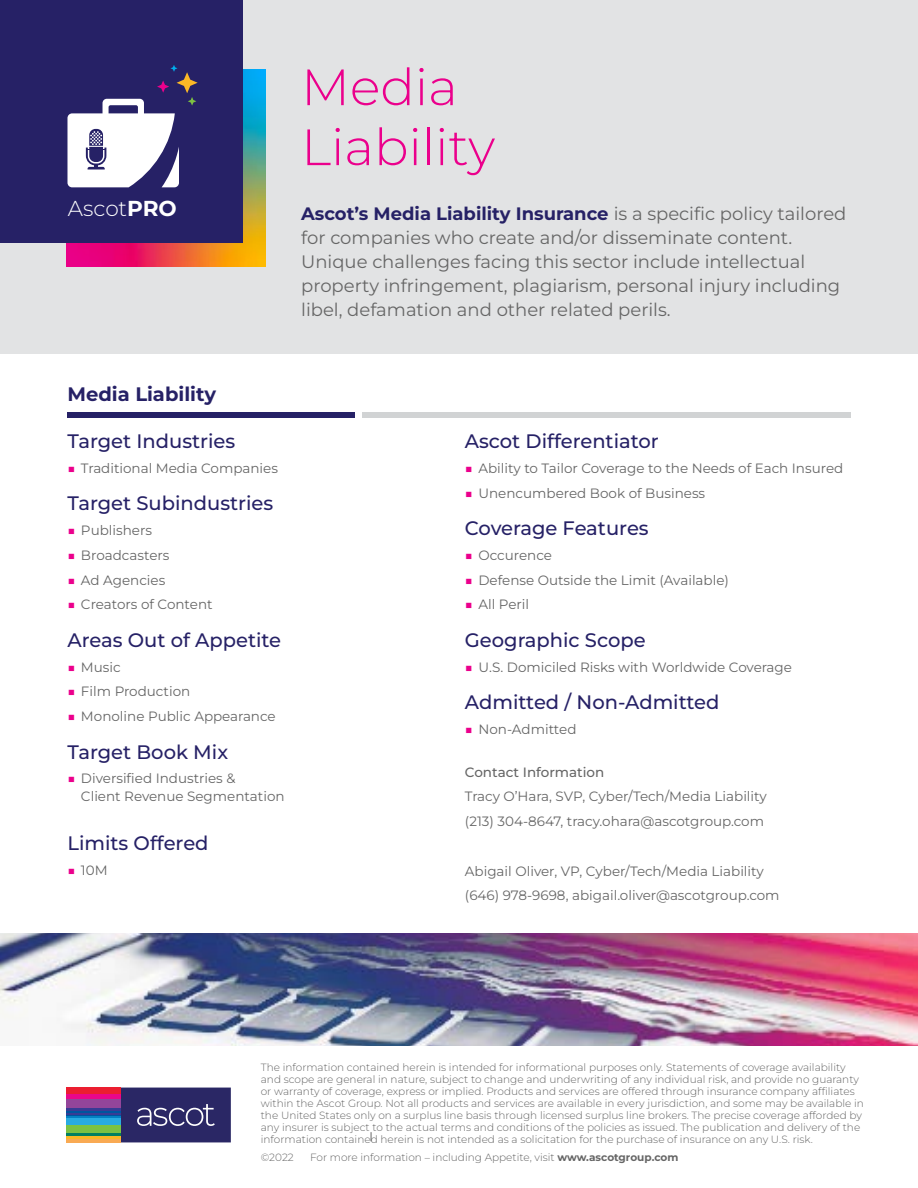
<style>
.page{position:relative;width:918px;height:1188px;background:#fff}
.page>*{position:absolute;margin:0;border:0;box-sizing:border-box;transform-origin:0 0}
.t1{font:300 51px/60px "Montserrat";color:#eb008c}
.t2{font:300 21.6px "Montserrat";color:#fff}
.t3{font:500 19.5px "Montserrat";color:#262166}
.t4{font:700 19.5px "Montserrat";color:#262166}
.t5{font:18px/24px "Montserrat";color:#666}
.t6{font:13.5px/24.8px "Montserrat";color:#666}
.t7{font:500 13.5px "Montserrat";color:#666}
.t8{font:300 10.5px/12px "Montserrat";color:#666}
.s1{font-weight:700}
.s2{font-weight:700;color:#262166}
.s3{color:#eb008c}
</style>
<div class="page">
<div style="left:0;top:0;width:918px;height:353px;background:#e2e3e4"></div>
<img style="left:66px;top:69px;width:200px;height:197px">
<div style="left:0;top:0;width:243px;height:243px;background:#262166"></div>
<svg style="left:66px;top:1088px;width:165px;height:54px;background:#504773"></svg>
<img style="left:0;top:933px;width:918px;height:112px">
<div style="left:68px;top:413px;width:287px;height:5px;background:#262166"></div>
<div style="left:362px;top:413px;width:488px;height:5px;background:#d1d3d4"></div>
<svg style="left:67px;top:65px;width:131px;height:122px"></svg>
<h2 class="t2" style="left:68px;top:194px;width:110px">Ascot<span class="s1">PRO</span></h2>
<h1 class="t1" style="left:301px;top:56px;width:195px">Media<br>Liability</h1>
<p class="t5" style="left:301px;top:201px;width:547px"><span class="s2">Ascot’s Media Liability Insurance</span> is a specific policy tailored for companies who create and/or disseminate content.<br>Unique challenges facing this sector include intellectual property infringement, plagiarism, personal injury including libel, defamation and other related perils.</p>
<h3 class="t4" style="left:68px;top:381px;width:150px">Media Liability</h3>
<h3 class="t3" style="left:68px;top:428px;width:169px">Target Industries</h3>
<p class="t6" style="left:67px;top:455px;width:212px"><span class="s3">■</span> Traditional Media Companies</p>
<h3 class="t3" style="left:68px;top:491px;width:207px">Target Subindustries</h3>
<p class="t6" style="left:67px;top:518px;width:86px"><span class="s3">■</span> Publishers</p>
<p class="t6" style="left:67px;top:542px;width:103px"><span class="s3">■</span> Broadcasters</p>
<p class="t6" style="left:67px;top:567px;width:99px"><span class="s3">■</span> Ad Agencies</p>
<p class="t6" style="left:67px;top:592px;width:147px"><span class="s3">■</span> Creators of Content</p>
<h3 class="t3" style="left:68px;top:627px;width:215px">Areas Out of Appetite</h3>
<p class="t6" style="left:67px;top:654px;width:55px"><span class="s3">■</span> Music</p>
<p class="t6" style="left:67px;top:679px;width:124px"><span class="s3">■</span> Film Production</p>
<p class="t6" style="left:67px;top:704px;width:210px"><span class="s3">■</span> Monoline Public Appearance</p>
<h3 class="t3" style="left:68px;top:739px;width:162px">Target Book Mix</h3>
<p class="t6" style="left:81px;top:769px;width:205px;line-height:18px;text-indent:-14px"><span class="s3">■</span> Diversified Industries &amp;<br>Client Revenue Segmentation</p>
<h3 class="t3" style="left:68px;top:830px;width:143px">Limits Offered</h3>
<p class="t6" style="left:67px;top:857px;width:42px"><span class="s3">■</span> 10M</p>
<h3 class="t3" style="left:465px;top:428px;width:195px">Ascot Differentiator</h3>
<p class="t6" style="left:465px;top:455px;width:380px"><span class="s3">■</span> Ability to Tailor Coverage to the Needs of Each Insured</p>
<p class="t6" style="left:465px;top:480px;width:242px"><span class="s3">■</span> Unencumbered Book of Business</p>
<h3 class="t3" style="left:465px;top:515px;width:185px">Coverage Features</h3>
<p class="t6" style="left:465px;top:542px;width:89px"><span class="s3">■</span> Occurence</p>
<p class="t6" style="left:465px;top:567px;width:266px"><span class="s3">■</span> Defense Outside the Limit (Available)</p>
<p class="t6" style="left:465px;top:592px;width:66px"><span class="s3">■</span> All Peril</p>
<h3 class="t3" style="left:465px;top:627px;width:182px">Geographic Scope</h3>
<p class="t6" style="left:465px;top:654px;width:329px"><span class="s3">■</span> U.S. Domiciled Risks with Worldwide Coverage</p>
<h3 class="t3" style="left:465px;top:689px;width:256px">Admitted / Non-Admitted</h3>
<p class="t6" style="left:465px;top:716px;width:113px"><span class="s3">■</span> Non-Admitted</p>
<p class="t7" style="left:465px;top:763px;width:141px">Contact Information</p>
<p class="t6" style="left:465px;top:784px;width:303px">Tracy O’Hara, SVP, Cyber/Tech/Media Liability (213) 304-8647, tracy.ohara@ascotgroup.com</p>
<p class="t6" style="left:465px;top:858px;width:316px">Abigail Oliver, VP, Cyber/Tech/Media Liability (646) 978-9698, abigail.oliver@ascotgroup.com</p>
<p class="t8" style="left:261px;top:1061px;width:605px">The information contained herein is intended for informational purposes only. Statements of coverage availability and scope are general in nature, subject to change and underwriting of any individual risk, and provide no guaranty or warranty of coverage, express or implied. Products and services are offered through insurance company affiliates within the Ascot Group. Not all products and services are available in every jurisdiction, and some may be available in the United States only on a surplus line basis through licensed surplus line brokers. The precise coverage afforded by any insurer is subject to the actual terms and conditions of the policies as issued. The publication and delivery of the information contained herein is not intended as a solicitation for the purchase of insurance on any U.S. risk.</p>
<p class="t8" style="left:261px;top:1151px;width:35px">©2022</p>
<p class="t8" style="left:310px;top:1151px;width:370px">For more information – including Appetite, visit <span class="s1">www.ascotgroup.com</span></p>
</div>
